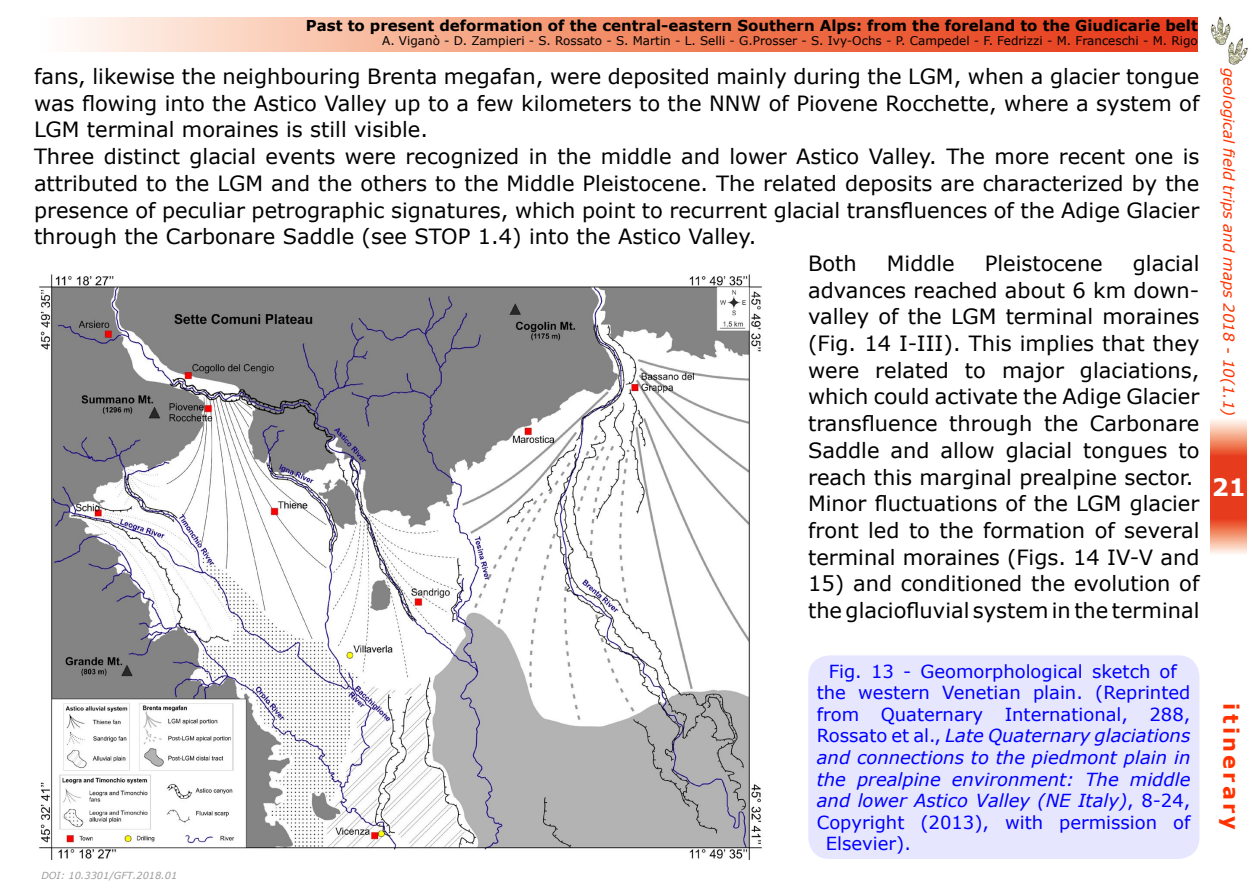
<style>
.page{position:relative;width:1259px;height:893px;background:#fff}
.page>*{position:absolute;margin:0;border:0;box-sizing:border-box;transform-origin:0 0}
.t1{font:700 24px "Verdana";color:#fff}
.t2{font:21px/26.7px "Verdana";color:#000}
.t3{font:700 21px "Verdana";letter-spacing:.15em;color:#ff3200}
.t4{font:italic 18px "Verdana";color:#00f}
.t5{font:18px "Verdana";color:#00f}
.t6{font:700 15px "Verdana";color:#000}
.t7{font:italic 15px "Verdana";color:#ff3200}
.t8{font:12px "Verdana";color:#000}
.t9{font:italic 9.75px "Verdana";color:#9d9d9c}
.s1{font-style:normal}
</style>
<div class="page">
<svg style="left:1210px;top:420px;width:37px;height:134px;background:#ed6f52"></svg>
<svg style="left:71px;top:17px;width:1126px;height:34px;background:#f18d6f"></svg>
<img style="left:1211px;top:16px;width:37px;height:49px">
<img style="left:39px;top:274px;width:723px;height:585px">
<div style="left:808px;top:655px;width:391px;height:204px;background:#e6e6ff;border-radius:21px"></div>
<p class="t6" style="left:306px;top:15px;width:893px">Past to present deformation of the central-eastern Southern Alps: from the foreland to the Giudicarie belt</p>
<p class="t8" style="left:382px;top:33px;width:817px">A. Viganò - D. Zampieri - S. Rossato - S. Martin - L. Selli - G.Prosser - S. Ivy-Ochs - P. Campedel - F. Fedrizzi - M. Franceschi - M. Rigo</p>
<p class="t2" style="left:34px;top:63px;width:1167px">fans, likewise the neighbouring Brenta megafan, were deposited mainly during the LGM, when a glacier tongue</p>
<p class="t2" style="left:34px;top:90px;width:1167px">was flowing into the Astico Valley up to a few kilometers to the NNW of Piovene Rocchette, where a system of</p>
<p class="t2" style="left:34px;top:117px;width:395px">LGM terminal moraines is still visible.</p>
<p class="t2" style="left:34px;top:143px;width:1167px">Three distinct glacial events were recognized in the middle and lower Astico Valley. The more recent one is</p>
<p class="t2" style="left:34px;top:170px;width:1167px">attributed to the LGM and the others to the Middle Pleistocene. The related deposits are characterized by the</p>
<p class="t2" style="left:34px;top:197px;width:1167px">presence of peculiar petrographic signatures, which point to recurrent glacial transfluences of the Adige Glacier</p>
<p class="t2" style="left:34px;top:224px;width:724px">through the Carbonare Saddle (see STOP 1.4) into the Astico Valley.</p>
<p class="t2" style="left:808px;top:250px;width:50px">Both</p>
<p class="t2" style="left:887px;top:250px;width:69px">Middle</p>
<p class="t2" style="left:985px;top:250px;width:119px">Pleistocene</p>
<p class="t2" style="left:808px;top:250px;width:393px;text-indent:325px">glacial advances reached about 6 km down&shy;valley of the LGM terminal moraines (Fig. 14 I-III). This implies that they were related to major glaciations, which could activate the Adige Glacier transfluence through the Carbonare Saddle and allow glacial tongues to reach this marginal prealpine sector.<br>Minor fluctuations of the LGM glacier front led to the formation of several terminal moraines (Figs. 14 IV-V and</p>
<p class="t2" style="left:808px;top:571px;width:393px">15) and conditioned the evolution of the glaciofluvial system in the terminal</p>
<p class="t7" style="left:1238px;top:68px;width:350px;rotate:90deg">geological field trips and maps 2018 - 10(1.1)</p>
<p class="t1" style="left:1211px;top:471px;width:36px">21</p>
<p class="t9" style="left:41px;top:870px;width:137px">DOI: 10.3301/GFT.2018.01</p>
<p class="t5" style="left:829px;top:660px;width:350px">Fig. 13 - Geomorphological sketch of</p>
<p class="t5" style="left:817px;top:681px;width:375px">the western Venetian plain. (Reprinted</p>
<p class="t5" style="left:817px;top:703px;width:375px">from Quaternary International, 288,</p>
<p class="t4" style="left:817px;top:724px;width:375px"><span class="s1">Rossato et al.,</span> Late Quaternary glaciations</p>
<p class="t4" style="left:817px;top:746px;width:375px">and connections to the piedmont plain in</p>
<p class="t4" style="left:817px;top:768px;width:375px">the prealpine environment: The middle</p>
<p class="t4" style="left:817px;top:789px;width:375px">and lower Astico Valley (NE Italy)<span class="s1">, 8-24,</span></p>
<p class="t5" style="left:817px;top:811px;width:375px">Copyright (2013), with permission of</p>
<p class="t5" style="left:826px;top:832px;width:87px">Elsevier).</p>
<p class="t3" style="left:1244px;top:703px;width:128px;rotate:90deg">itinerary</p>
</div>
